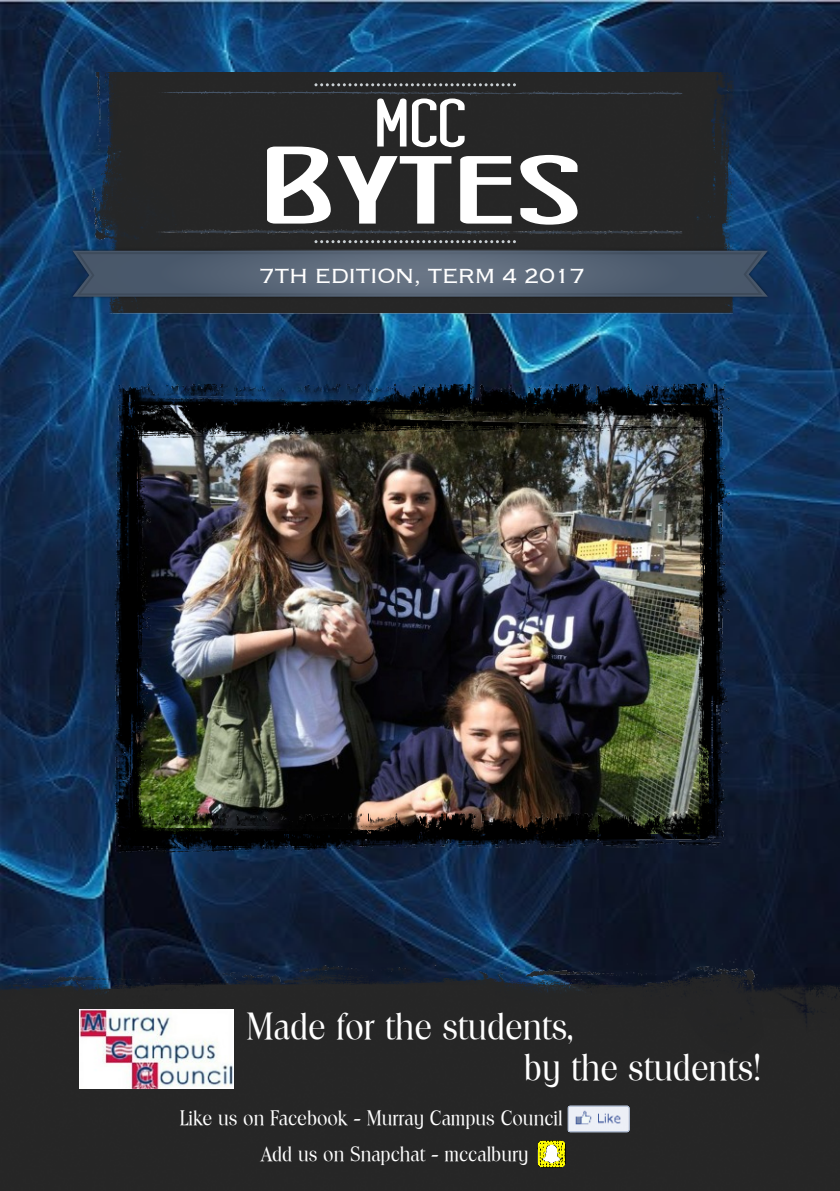
<style>
.page{position:relative;width:840px;height:1191px;background:#fff}
.page>*{position:absolute;margin:0;border:0;box-sizing:border-box;transform-origin:0 0}
.t1{font:110px "Concurso Italian BTN Bold";color:#fff;scale:2.08 1}
.t2{font:67.6px "Concurso Italian BTN Bold";color:#fff;scale:1.3 1}
.t3{font:36px/41.4px "Toledo SF";color:#fff}
.t4{font:26.6px "Copperplate Gothic BT";letter-spacing:-.055em;color:#fff}
.t5{font:20px/35px "Toledo SF";color:#fff}
</style>
<div class="page">
<img style="left:0;top:0;width:839px;height:1191px">
<img style="left:81px;top:72px;width:677px;height:252px">
<svg style="left:314px;top:240px;width:201px;height:3px"></svg>
<svg style="left:314px;top:83px;width:201px;height:3px"></svg>
<img style="left:155px;top:87px;width:529px;height:12px">
<img style="left:69px;top:248px;width:701px;height:52px">
<img style="left:72px;top:250px;width:695px;height:47px">
<img style="left:155px;top:227px;width:529px;height:10px">
<img style="left:0;top:954px;width:839px;height:236px">
<img style="left:567px;top:1105px;width:62px;height:28px">
<img style="left:537px;top:1140px;width:28px;height:28px">
<img style="left:80px;top:1009px;width:154px;height:79px">
<img style="left:109px;top:382px;width:621px;height:470px">
<h2 class="t2" style="left:374px;top:91px;width:72px">MCC</h2>
<h1 class="t1" style="left:258px;top:133px;width:156px">Bytes</h1>
<h3 class="t4" style="left:259px;top:263px;width:328px">7TH EDITION, TERM 4 2017</h3>
<h3 class="t3" style="left:523px;top:1005px;width:238px;text-indent:-277px">Made for the students,<br>by the students!</h3>
<p class="t5" style="left:261px;top:1100px;width:303px;text-indent:-81px">Like us on Facebook - Murray Campus Council<br>Add us on Snapchat - mccalbury</p>
</div>
